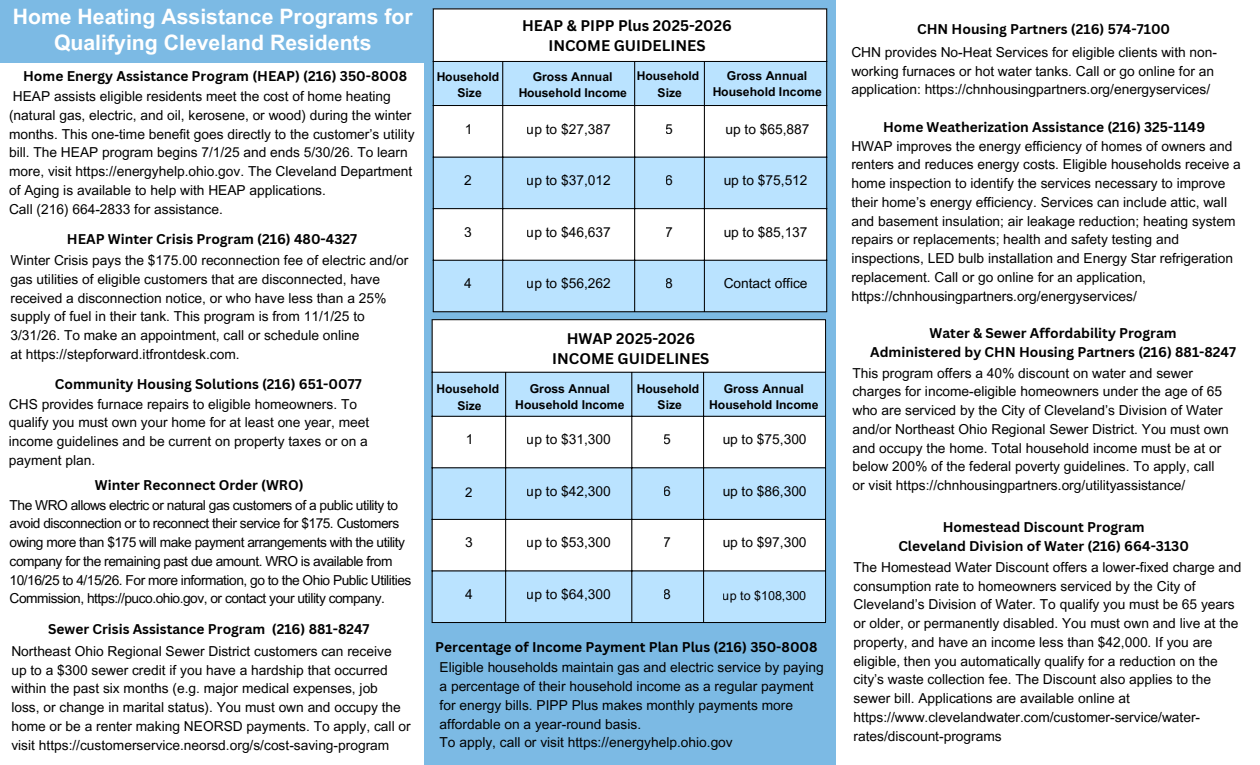
<style>
.page{position:relative;width:1260px;height:765px;background:#fff}
.page>*{position:absolute;margin:0;border:0;box-sizing:border-box;transform-origin:0 0}
.t1{font:700 21.25px/25.2px "Arial MT Pro";color:#fff;text-align:center}
.t2{font:700 15px/20.6px "Canva Sans";color:#000;text-align:center}
.t3{font:13.75px/18.8px "Arial MT Pro";color:#000}
.t4{font:700 13.75px/18.8px "Canva Sans";color:#000;text-align:center}
.t5{font:13.75px/18.8px "Arial MT Pro";letter-spacing:-.035em;color:#000}
.t6{font:13.25px "Arial MT Pro";color:#000}
.t7{font:12.5px "Arial MT Pro";color:#000}
.t8{font:700 12.25px/16.9px "Arial MT Pro";color:#000;text-align:center}
.t9{font:700 12.12px/16.9px "Arial MT Pro";color:#000;text-align:center}
</style>
<div class="page">
<div style="left:424px;top:0;width:412px;height:765px;background:#7cbae4"></div>
<div style="left:434px;top:10px;width:392px;height:51px;background:#fff"></div>
<svg style="left:434px;top:62px;width:392px;height:249px;background:#d5edfd"></svg>
<hr style="left:433px;top:9px;width:1px;height:302px;background:#000">
<hr style="left:502px;top:62px;width:1px;height:249px;background:#000">
<hr style="left:634px;top:62px;width:1px;height:249px;background:#000">
<hr style="left:704px;top:62px;width:1px;height:249px;background:#000">
<hr style="left:826px;top:9px;width:1px;height:302px;background:#000">
<hr style="left:433px;top:9px;width:394px;height:1px;background:#000">
<hr style="left:433px;top:61px;width:394px;height:1px;background:#000">
<hr style="left:433px;top:105px;width:394px;height:1px;background:#000">
<hr style="left:433px;top:157px;width:394px;height:1px;background:#000">
<hr style="left:433px;top:208px;width:394px;height:1px;background:#000">
<hr style="left:433px;top:260px;width:394px;height:1px;background:#000">
<hr style="left:433px;top:311px;width:394px;height:1px;background:#000">
<div style="left:433px;top:320px;width:392px;height:52px;background:#fff"></div>
<svg style="left:433px;top:373px;width:392px;height:249px;background:#d4ecfd"></svg>
<hr style="left:432px;top:320px;width:1px;height:302px;background:#000">
<hr style="left:505px;top:373px;width:1px;height:249px;background:#000">
<hr style="left:631px;top:373px;width:1px;height:249px;background:#000">
<hr style="left:703px;top:373px;width:1px;height:249px;background:#000">
<hr style="left:825px;top:320px;width:1px;height:302px;background:#000">
<hr style="left:432px;top:319px;width:394px;height:1px;background:#000">
<hr style="left:432px;top:372px;width:394px;height:1px;background:#000">
<hr style="left:432px;top:416px;width:394px;height:1px;background:#000">
<hr style="left:432px;top:467px;width:394px;height:1px;background:#000">
<hr style="left:432px;top:519px;width:394px;height:1px;background:#000">
<hr style="left:432px;top:571px;width:394px;height:1px;background:#000">
<hr style="left:432px;top:622px;width:394px;height:1px;background:#000">
<div style="left:0;top:0;width:428px;height:63px;background:#7cbae4"></div>
<h1 class="t1" style="left:13px;top:7px;width:402px">Home Heating Assistance Programs for<br>Qualifying Cleveland Residents</h1>
<p class="t4" style="left:23px;top:66px;width:386px">Home Energy Assistance Program (HEAP) (216) 350-8008</p>
<p class="t3" style="left:9px;top:89px;width:407px">HEAP assists eligible residents meet the cost of home heating (natural gas, electric, and oil, kerosene, or wood) during the winter months. This one-time benefit goes directly to the customer’s utility bill. The HEAP program begins 7/1/25 and ends 5/30/26. To learn more, visit https://energyhelp.ohio.gov. The Cleveland Department of Aging is available to help with HEAP applications.<br>Call (216) 664-2833 for assistance.</p>
<p class="t4" style="left:67px;top:230px;width:292px">HEAP Winter Crisis Program (216) 480-4327</p>
<p class="t3" style="left:11px;top:253px;width:399px">Winter Crisis pays the $175.00 reconnection fee of electric and/or gas utilities of eligible customers that are disconnected, have received a disconnection notice, or who have less than a 25% supply of fuel in their tank. This program is from 11/1/25 to 3/31/26. To make an appointment, call or schedule online<br>at https://stepforward.itfrontdesk.com.</p>
<p class="t4" style="left:55px;top:375px;width:308px">Community Housing Solutions (216) 651-0077</p>
<p class="t3" style="left:9px;top:396px;width:362px">CHS provides furnace repairs to eligible homeowners. To qualify you must own your home for at least one year, meet income guidelines and be current on property taxes or on a payment plan.</p>
<p class="t4" style="left:95px;top:475px;width:210px">Winter Reconnect Order (WRO)</p>
<p class="t5" style="left:10px;top:497px;width:403px">The WRO allows electric or natural gas customers of a public utility to avoid disconnection or to reconnect their service for $175. Customers owing more than $175 will make payment arrangements with the utility company for the remaining past due amount. WRO is available from 10/16/25 to 4/15/26. For more information, go to the Ohio Public Utilities Commission, https://puco.ohio.gov, or contact your utility company.</p>
<p class="t4" style="left:48px;top:619px;width:323px">Sewer Crisis Assistance Program (216) 881-8247</p>
<p class="t3" style="left:11px;top:643px;width:401px">Northeast Ohio Regional Sewer District customers can receive<br>up to a $300 sewer credit if you have a hardship that occurred within the past six months (e.g. major medical expenses, job<br>loss, or change in marital status). You must own and occupy the home or be a renter making NEORSD payments. To apply, call or visit https://customerservice.neorsd.org/s/cost-saving-program</p>
<p class="t2" style="left:522px;top:14px;width:211px">HEAP &amp; PIPP Plus 2025-2026<br>INCOME GUIDELINES</p>
<p class="t9" style="left:518px;top:70px;width:110px;line-height:16.2px">Gross Annual<br>Household Income</p>
<p class="t8" style="left:712px;top:69px;width:111px;line-height:16.4px">Gross Annual<br>Household Income</p>
<p class="t9" style="left:437px;top:70px;width:64px;line-height:16.2px">Household<br>Size</p>
<p class="t9" style="left:637px;top:69px;width:64px">Household<br>Size</p>
<p class="t3" style="left:464px;top:121px;width:9px">1</p>
<p class="t3" style="left:527px;top:121px;width:86px">up to $27,387</p>
<p class="t3" style="left:666px;top:121px;width:9px">5</p>
<p class="t3" style="left:725px;top:121px;width:86px">up to $65,887</p>
<p class="t3" style="left:464px;top:173px;width:9px">2</p>
<p class="t3" style="left:527px;top:173px;width:86px">up to $37,012</p>
<p class="t3" style="left:666px;top:173px;width:9px">6</p>
<p class="t3" style="left:724px;top:173px;width:86px">up to $75,512</p>
<p class="t3" style="left:464px;top:224px;width:9px">3</p>
<p class="t3" style="left:527px;top:224px;width:86px">up to $46,637</p>
<p class="t3" style="left:666px;top:224px;width:9px">7</p>
<p class="t3" style="left:724px;top:224px;width:86px">up to $85,137</p>
<p class="t3" style="left:464px;top:276px;width:9px">4</p>
<p class="t3" style="left:527px;top:276px;width:86px">up to $56,262</p>
<p class="t3" style="left:666px;top:276px;width:9px">8</p>
<p class="t3" style="left:724px;top:276px;width:86px">Contact office</p>
<p class="t2" style="left:552px;top:327px;width:159px">HWAP 2025-2026<br>INCOME GUIDELINES</p>
<p class="t8" style="left:515px;top:381px;width:111px">Gross Annual<br>Household Income</p>
<p class="t8" style="left:709px;top:381px;width:111px">Gross Annual<br>Household Income</p>
<p class="t9" style="left:437px;top:382px;width:64px">Household<br>Size</p>
<p class="t9" style="left:637px;top:381px;width:64px">Household<br>Size</p>
<p class="t3" style="left:465px;top:432px;width:9px">1</p>
<p class="t3" style="left:527px;top:432px;width:86px">up to $31,300</p>
<p class="t3" style="left:664px;top:432px;width:9px">5</p>
<p class="t3" style="left:723px;top:432px;width:86px">up to $75,300</p>
<p class="t6" style="left:465px;top:487px;width:9px">2</p>
<p class="t3" style="left:527px;top:483px;width:86px">up to $42,300</p>
<p class="t3" style="left:664px;top:483px;width:9px">6</p>
<p class="t3" style="left:723px;top:483px;width:86px">up to $86,300</p>
<p class="t3" style="left:465px;top:535px;width:9px">3</p>
<p class="t3" style="left:527px;top:535px;width:86px">up to $53,300</p>
<p class="t3" style="left:664px;top:535px;width:9px">7</p>
<p class="t3" style="left:723px;top:535px;width:86px">up to $97,300</p>
<p class="t3" style="left:465px;top:586px;width:9px">4</p>
<p class="t3" style="left:527px;top:586px;width:86px">up to $64,300</p>
<p class="t3" style="left:664px;top:586px;width:9px">8</p>
<p class="t7" style="left:723px;top:591px;width:85px">up to $108,300</p>
<p class="t4" style="left:435px;top:637px;width:384px">Percentage of Income Payment Plan Plus (216) 350-8008</p>
<p class="t3" style="left:440px;top:660px;width:386px">Eligible households maintain gas and electric service by paying a percentage of their household income as a regular payment for energy bills. PIPP Plus makes monthly payments more affordable on a year-round basis.<br>To apply, call or visit https://energyhelp.ohio.gov</p>
<p class="t4" style="left:917px;top:20px;width:254px">CHN Housing Partners (216) 574-7100</p>
<p class="t3" style="left:851px;top:44px;width:367px">CHN provides No-Heat Services for eligible clients with non&shy;working furnaces or hot water tanks. Call or go online for an application: https://chnhousingpartners.org/energyservices/</p>
<p class="t4" style="left:883px;top:117px;width:324px">Home Weatherization Assistance (216) 325-1149</p>
<p class="t3" style="left:851px;top:138px;width:391px">HWAP improves the energy efficiency of homes of owners and renters and reduces energy costs. Eligible households receive a home inspection to identify the services necessary to improve their home’s energy efficiency. Services can include attic, wall and basement insulation; air leakage reduction; heating system repairs or replacements; health and safety testing and inspections, LED bulb installation and Energy Star refrigeration replacement. Call or go online for an application, https://chnhousingpartners.org/energyservices/</p>
<p class="t4" style="left:870px;top:323px;width:367px">Water &amp; Sewer Affordability Program<br>Administered by CHN Housing Partners (216) 881-8247</p>
<p class="t3" style="left:852px;top:365px;width:378px">This program offers a 40% discount on water and sewer charges for income-eligible homeowners under the age of 65 who are serviced by the City of Cleveland’s Division of Water and/or Northeast Ohio Regional Sewer District. You must own and occupy the home. Total household income must be at or below 200% of the federal poverty guidelines. To apply, call or visit https://chnhousingpartners.org/utilityassistance/</p>
<p class="t4" style="left:898px;top:517px;width:292px">Homestead Discount Program<br>Cleveland Division of Water (216) 664-3130</p>
<p class="t3" style="left:854px;top:559px;width:389px">The Homestead Water Discount offers a lower-fixed charge and consumption rate to homeowners serviced by the City of Cleveland’s Division of Water. To qualify you must be 65 years or older, or permanently disabled. You must own and live at the property, and have an income less than $42,000. If you are eligible, then you automatically qualify for a reduction on the city’s waste collection fee. The Discount also applies to the sewer bill. Applications are available online at https://www.clevelandwater.com/customer-service/water&shy;rates/discount-programs</p>
</div>
